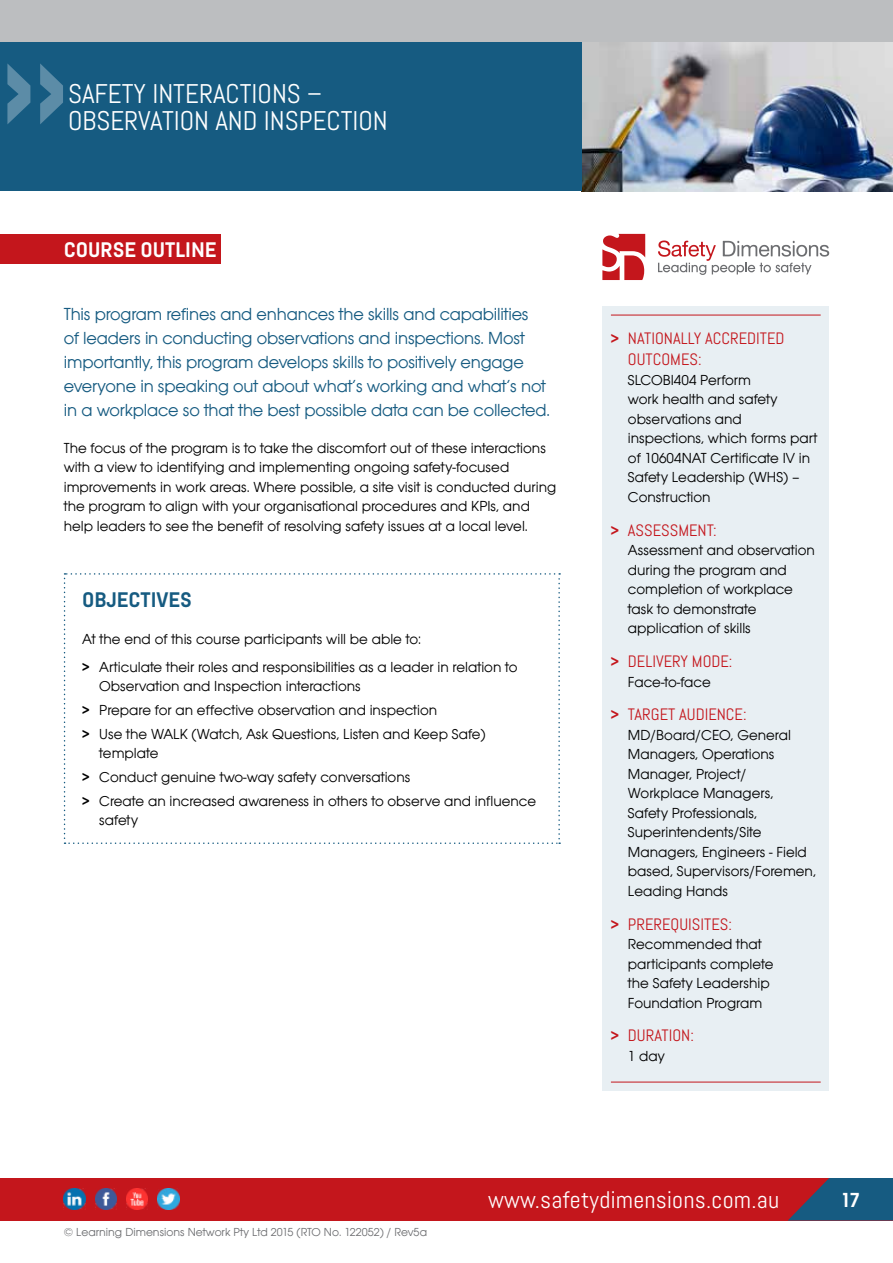
<style>
.page{position:relative;width:893px;height:1263px;background:#fff}
.page>*{position:absolute;margin:0;border:0;box-sizing:border-box;transform-origin:0 0}
.t1{font:27px/27px "Abel Pro";color:#fff}
.t2{font:24px "Abel Pro";letter-spacing:.01em;color:#fff}
.t3{font:700 21px "Abel Pro";color:#fff}
.t4{font:700 21px "Abel Pro";color:#165b81}
.t5{font:600 21px "Avant Gar Got Itc TEE";color:#fff}
.t6{font:18px/24px "Avant Gar Got Itc TEE";letter-spacing:-.01em;color:#165b81}
.t7{font:16.5px/21px "Abel Pro";color:#c4161c}
.t8{font:15px/19.5px "Avant Gar Got Itc TEE";color:#000}
.t9{font:12px "Avant Gar Got Itc TEE";color:#6d6e71}
.s1{font-weight:600}
.s2{font-family:"Avant Gar Got Itc TEE";font-weight:600}
</style>
<div class="page">
<img style="left:581px;top:43px;width:312px;height:148px">
<div style="left:0;top:0;width:893px;height:43px;background:#bcbec0"></div>
<div style="left:0;top:1178px;width:893px;height:42px;background:#c4161c"></div>
<svg style="left:788px;top:1178px;width:105px;height:42px"></svg>
<img style="left:64px;top:1188px;width:21px;height:22px">
<img style="left:95px;top:1188px;width:21px;height:22px">
<img style="left:126px;top:1188px;width:22px;height:22px">
<img style="left:158px;top:1188px;width:21px;height:22px">
<div style="left:0;top:234px;width:221px;height:30px;background:#c4161c"></div>
<svg style="left:658px;top:240px;width:171px;height:35px"></svg>
<svg style="left:602px;top:234px;width:43px;height:46px"></svg>
<svg style="left:64px;top:573px;width:496px;height:271px"></svg>
<div style="left:0;top:43px;width:581px;height:148px;background:#165b81"></div>
<svg style="left:7px;top:63px;width:56px;height:61px"></svg>
<div style="left:602px;top:306px;width:227px;height:785px;background:#e8eff3"></div>
<hr style="left:611px;top:1082px;width:210px;height:1px;background:#c4161c">
<hr style="left:611px;top:315px;width:210px;height:1px;background:#c4161c">
<h1 class="t1" style="left:68px;top:80px;width:219px">THE EMOTIONALLY<br>INTELLIGENT LEA ER</h1>
<h1 class="t1" style="left:68px;top:80px;width:321px">SAFETY INTERACTIONS –<br>OBSERVATION AND INSPECTION</h1>
<h3 class="t3" style="left:64px;top:235px;width:154px">COURSE OUTLINE</h3>
<p class="t6" style="left:64px;top:302px;width:488px">This program refines and enhances the skills and capabilities<br>of leaders in conducting observations and inspections. Most importantly, this program develops skills to positively engage everyone in speaking out about what’s working and what’s not in a workplace so that the best possible data can be collected.</p>
<p class="t8" style="left:64px;top:438px;width:494px">The focus of the program is to take the discomfort out of these interactions with a view to identifying and implementing ongoing safety-focused improvements in work areas. Where possible, a site visit is conducted during the program to align with your organisational procedures and KPIs, and help leaders to see the benefit of resolving safety issues at a local level.</p>
<h3 class="t4" style="left:82px;top:585px;width:111px">OBJECTIVES</h3>
<p class="t8" style="left:82px;top:625px;width:437px;line-height:28px">At the end of this course participants will be able to:<br><span class="s1">&gt;</span> Articulate their roles and responsibilities as a leader in relation to</p>
<p class="t8" style="left:82px;top:675px;width:405px;line-height:23.7px;text-indent:17px">Observation and Inspection interactions<br><span class="s1">&gt;</span> Prepare for an effective observation and inspection<br><span class="s1">&gt;</span> Use the WALK (Watch, Ask Questions, Listen and Keep Safe)</p>
<p class="t8" style="left:82px;top:742px;width:455px;line-height:23.7px;text-indent:17px">template<br><span class="s1">&gt;</span> Conduct genuine two-way safety conversations<br><span class="s1">&gt;</span> Create an increased awareness in others to observe and influence</p>
<p class="t8" style="left:99px;top:811px;width:40px">safety</p>
<p class="t7" style="left:628px;top:328px;width:158px;text-indent:-17px"><span class="s2">&gt;</span> NATIONALLY ACCREDITED<br>OUTCOMES:</p>
<p class="t8" style="left:628px;top:370px;width:191px">SLCOBI404 Perform<br>work health and safety observations and inspections, which forms part of 10604NAT Certificate IV in<br>Safety Leadership (WHS) –<br>Construction</p>
<p class="t7" style="left:611px;top:520px;width:107px"><span class="s2">&gt;</span> ASSESSMENT:</p>
<p class="t8" style="left:628px;top:540px;width:188px">Assessment and observation during the program and completion of workplace task to demonstrate application of skills</p>
<p class="t7" style="left:611px;top:651px;width:123px"><span class="s2">&gt;</span> DELIVERY MODE:</p>
<p class="t8" style="left:628px;top:672px;width:84px">Face-to-face</p>
<p class="t7" style="left:611px;top:704px;width:137px"><span class="s2">&gt;</span> TARGET AUDIENCE:</p>
<p class="t8" style="left:628px;top:725px;width:190px">MD/Board/CEO, General<br>Managers, Operations<br>Manager, Project/<br>Workplace Managers,<br>Safety Professionals,<br>Superintendents/Site<br>Managers, Engineers - Field based, Supervisors/Foremen,<br>Leading Hands</p>
<p class="t7" style="left:611px;top:913px;width:123px"><span class="s2">&gt;</span> PREREQUISITES:</p>
<p class="t8" style="left:628px;top:934px;width:147px">Recommended that participants complete the Safety Leadership<br>Foundation Program</p>
<p class="t7" style="left:611px;top:1025px;width:84px"><span class="s2">&gt;</span> DURATION:</p>
<p class="t8" style="left:628px;top:1046px;width:38px">1 day</p>
<p class="t9" style="left:64px;top:1225px;width:365px">© Learning Dimensions Network Pty Ltd 2015 (RTO No. 122052) / Rev5a</p>
<h2 class="t2" style="left:488px;top:1185px;width:293px">www.safetydimensions.com.au</h2>
<h3 class="t5" style="left:840px;top:1188px;width:21px">17</h3>
</div>
